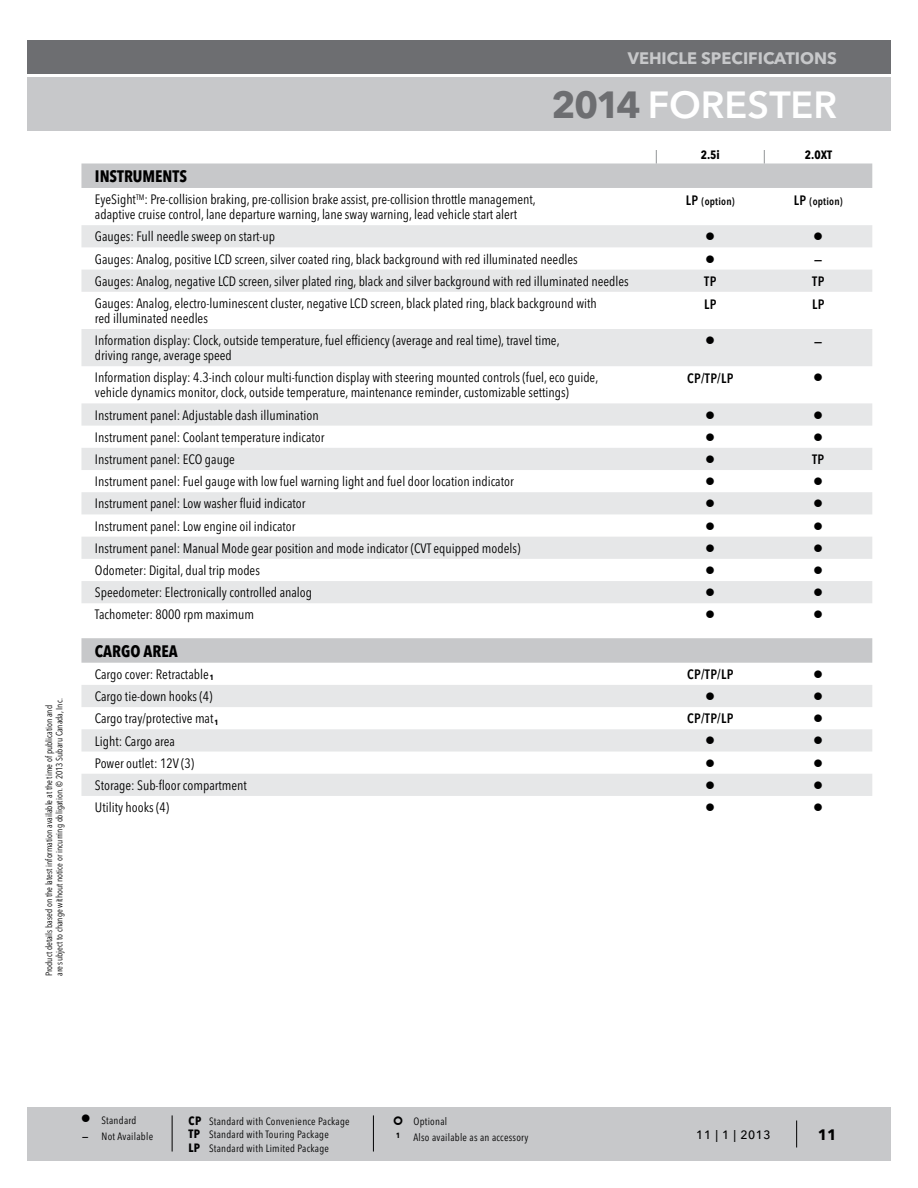
<style>
.page{position:relative;width:918px;height:1188px;background:#fff}
.page>*{position:absolute;margin:0;border:0;box-sizing:border-box;transform-origin:0 0}
.t1{font:600 37.5px "Avenir Next LT Pro";color:#fff}
.t2{font:700 16.5px "Avenir Next LT Pro";color:#c7c8ca}
.t3{font:700 condensed 16.5px "Avenir Next LT Pro";color:#000}
.t4{font:700 15px "Avenir Next LT Pro";color:#000}
.t5{font:condensed 13.5px/22.2px "Avenir Next LT Pro";color:#000}
.t6{font:600 condensed 13.5px "Avenir Next LT Pro";letter-spacing:.02em;color:#000}
.t7{font:600 13.5px "Avenir Next LT Pro";color:#000}
.t8{font:500 12px "Avenir Next LT Pro";letter-spacing:.05em;color:#000}
.t9{font:700 condensed 12px "Avenir Next LT Pro";color:#000}
.t10{font:condensed 10.5px/13.5px "Avenir Next LT Pro";letter-spacing:.025em;color:#000}
.t11{font:600 condensed 10.5px "Avenir Next LT Pro";letter-spacing:.02em;color:#000}
.t12{font:condensed 9px/10.5px "Avenir Next LT Pro";color:#000}
.t13{font:700 condensed 7.5px "Avenir Next LT Pro";color:#000}
.s1{font-weight:700;color:#6d6e71}
.s2{font-size:13.5px}
.s3{font-weight:600;font-stretch:normal}
.s4{font-weight:700;font-size:12px}
</style>
<div class="page">
<div style="left:27px;top:40px;width:864px;height:34px;background:#6d6e71"></div>
<div style="left:27px;top:77px;width:864px;height:54px;background:#c7c8ca"></div>
<div style="left:27px;top:1107px;width:864px;height:54px;background:#c7c8ca"></div>
<svg style="left:796px;top:1120px;width:1px;height:28px"></svg>
<svg style="left:81px;top:225px;width:791px;height:378px;fill:#ebeced"></svg>
<svg style="left:81px;top:638px;width:791px;height:25px;background:#c8c9cb"></svg>
<svg style="left:81px;top:685px;width:791px;height:111px;fill:#e6e7e8"></svg>
<svg style="left:81px;top:150px;width:791px;height:38px"></svg>
<hr style="left:172px;top:1115px;width:1px;height:37px;background:#000">
<hr style="left:373px;top:1115px;width:1px;height:37px;background:#000">
<svg style="left:707px;top:233px;width:7px;height:7px"></svg>
<svg style="left:815px;top:233px;width:7px;height:7px"></svg>
<svg style="left:707px;top:255px;width:7px;height:8px"></svg>
<svg style="left:707px;top:336px;width:7px;height:8px"></svg>
<svg style="left:815px;top:373px;width:7px;height:8px"></svg>
<svg style="left:707px;top:411px;width:7px;height:8px"></svg>
<svg style="left:815px;top:411px;width:7px;height:8px"></svg>
<svg style="left:707px;top:433px;width:7px;height:8px"></svg>
<svg style="left:815px;top:433px;width:7px;height:8px"></svg>
<svg style="left:707px;top:455px;width:7px;height:8px"></svg>
<svg style="left:707px;top:477px;width:7px;height:8px"></svg>
<svg style="left:815px;top:477px;width:7px;height:8px"></svg>
<svg style="left:707px;top:500px;width:7px;height:7px"></svg>
<svg style="left:815px;top:500px;width:7px;height:7px"></svg>
<svg style="left:707px;top:522px;width:7px;height:8px"></svg>
<svg style="left:815px;top:522px;width:7px;height:8px"></svg>
<svg style="left:707px;top:544px;width:7px;height:8px"></svg>
<svg style="left:815px;top:544px;width:7px;height:8px"></svg>
<svg style="left:707px;top:566px;width:7px;height:8px"></svg>
<svg style="left:815px;top:566px;width:7px;height:8px"></svg>
<svg style="left:707px;top:589px;width:7px;height:7px"></svg>
<svg style="left:815px;top:589px;width:7px;height:7px"></svg>
<svg style="left:707px;top:692px;width:7px;height:8px"></svg>
<svg style="left:815px;top:692px;width:7px;height:8px"></svg>
<svg style="left:815px;top:715px;width:7px;height:7px"></svg>
<svg style="left:707px;top:737px;width:7px;height:7px"></svg>
<svg style="left:815px;top:737px;width:7px;height:7px"></svg>
<svg style="left:707px;top:759px;width:7px;height:8px"></svg>
<svg style="left:815px;top:759px;width:7px;height:8px"></svg>
<svg style="left:707px;top:781px;width:7px;height:8px"></svg>
<svg style="left:815px;top:781px;width:7px;height:8px"></svg>
<p class="t12" style="left:44px;top:976px;width:279px;rotate:-90deg">Product details based on the latest information available at the time of publication and are subject to change without notice or incurring obligation. © 2013 Subaru Canada, Inc.</p>
<p class="t2" style="left:628px;top:48px;width:211px">VEHICLE SPECIFICATIONS</p>
<h1 class="t1" style="left:552px;top:82px;width:287px"><span class="s1">2014</span> FORESTER</h1>
<p class="t9" style="left:701px;top:148px;width:21px">2.5i</p>
<p class="t9" style="left:805px;top:148px;width:29px">2.0XT</p>
<p class="t3" style="left:95px;top:166px;width:94px">INSTRUMENTS</p>
<p class="t5" style="left:95px;top:192px;width:442px;line-height:15px">EyeSight<sup>TM</sup>: Pre-collision braking, pre-collision brake assist, pre-collision throttle management, adaptive cruise control, lane departure warning, lane sway warning, lead vehicle start alert</p>
<p class="t11" style="left:686px;top:195px;width:50px"><span class="s2">LP</span> (option)</p>
<p class="t11" style="left:794px;top:195px;width:50px"><span class="s2">LP</span> (option)</p>
<p class="t5" style="left:95px;top:226px;width:484px">Gauges: Full needle sweep on start-up<br>Gauges: Analog, positive LCD screen, silver coated ring, black background with red illuminated needles</p>
<p class="t7" style="left:814px;top:251px;width:10px">—</p>
<p class="t5" style="left:95px;top:270px;width:535px">Gauges: Analog, negative LCD screen, silver plated ring, black and silver background with red illuminated needles</p>
<p class="t6" style="left:704px;top:273px;width:14px">TP</p>
<p class="t6" style="left:812px;top:273px;width:14px">TP</p>
<p class="t5" style="left:95px;top:296px;width:503px;line-height:15px">Gauges: Analog, electro-luminescent cluster, negative LCD screen, black plated ring, black background with red illuminated needles</p>
<p class="t6" style="left:704px;top:296px;width:14px">LP</p>
<p class="t6" style="left:812px;top:296px;width:14px">LP</p>
<p class="t5" style="left:95px;top:333px;width:466px;line-height:15px">Information display: Clock, outside temperature, fuel efficiency (average and real time), travel time, driving range, average speed</p>
<p class="t7" style="left:814px;top:333px;width:10px">—</p>
<p class="t5" style="left:95px;top:370px;width:505px;line-height:15px">Information display: 4.3-inch colour multi-function display with steering mounted controls (fuel, eco guide, vehicle dynamics monitor, clock, outside temperature, maintenance reminder, customizable settings)</p>
<p class="t6" style="left:687px;top:370px;width:48px">CP/TP/LP</p>
<p class="t5" style="left:95px;top:404px;width:231px">Instrument panel: Adjustable dash illumination<br>Instrument panel: Coolant temperature indicator<br>Instrument panel: ECO gauge</p>
<p class="t6" style="left:812px;top:451px;width:14px">TP</p>
<p class="t5" style="left:95px;top:470px;width:427px">Instrument panel: Fuel gauge with low fuel warning light and fuel door location indicator Instrument panel: Low washer fluid indicator<br>Instrument panel: Low engine oil indicator<br>Instrument panel: Manual Mode gear position and mode indicator (CVT equipped models)<br>Odometer: Digital, dual trip modes<br>Speedometer: Electronically controlled analog<br>Tachometer: 8000 rpm maximum</p>
<p class="t3" style="left:95px;top:641px;width:84px">CARGO AREA</p>
<p class="t5" style="left:95px;top:663px;width:120px">Cargo cover: Retractable <sub>1</sub></p>
<p class="t6" style="left:687px;top:666px;width:48px">CP/TP/LP</p>
<p class="t5" style="left:95px;top:685px;width:125px">Cargo tie-down hooks (4)<br>Cargo tray/protective mat <sub>1</sub></p>
<p class="t6" style="left:687px;top:710px;width:48px">CP/TP/LP</p>
<p class="t5" style="left:95px;top:730px;width:153px">Light: Cargo area<br>Power outlet: 12V (3)<br>Storage: Sub-floor compartment<br>Utility hooks (4)</p>
<p class="t10" style="left:102px;top:1113px;width:36px">Standard</p>
<p class="t10" style="left:82px;top:1130px;width:73px"><span class="s3">—</span> Not Available</p>
<p class="t10" style="left:189px;top:1114px;width:163px"><span class="s4">CP</span> Standard with Convenience Package<br><span class="s4">TP</span> Standard with Touring Package<br><span class="s4">LP</span> Standard with Limited Package</p>
<p class="t10" style="left:413px;top:1114px;width:35px">Optional</p>
<p class="t13" style="left:396px;top:1131px;width:5px">1</p>
<p class="t10" style="left:413px;top:1131px;width:116px">Also available as an accessory</p>
<p class="t8" style="left:696px;top:1127px;width:76px">11 | 1 | 2013</p>
<p class="t4" style="left:818px;top:1125px;width:21px">11</p>
</div>
